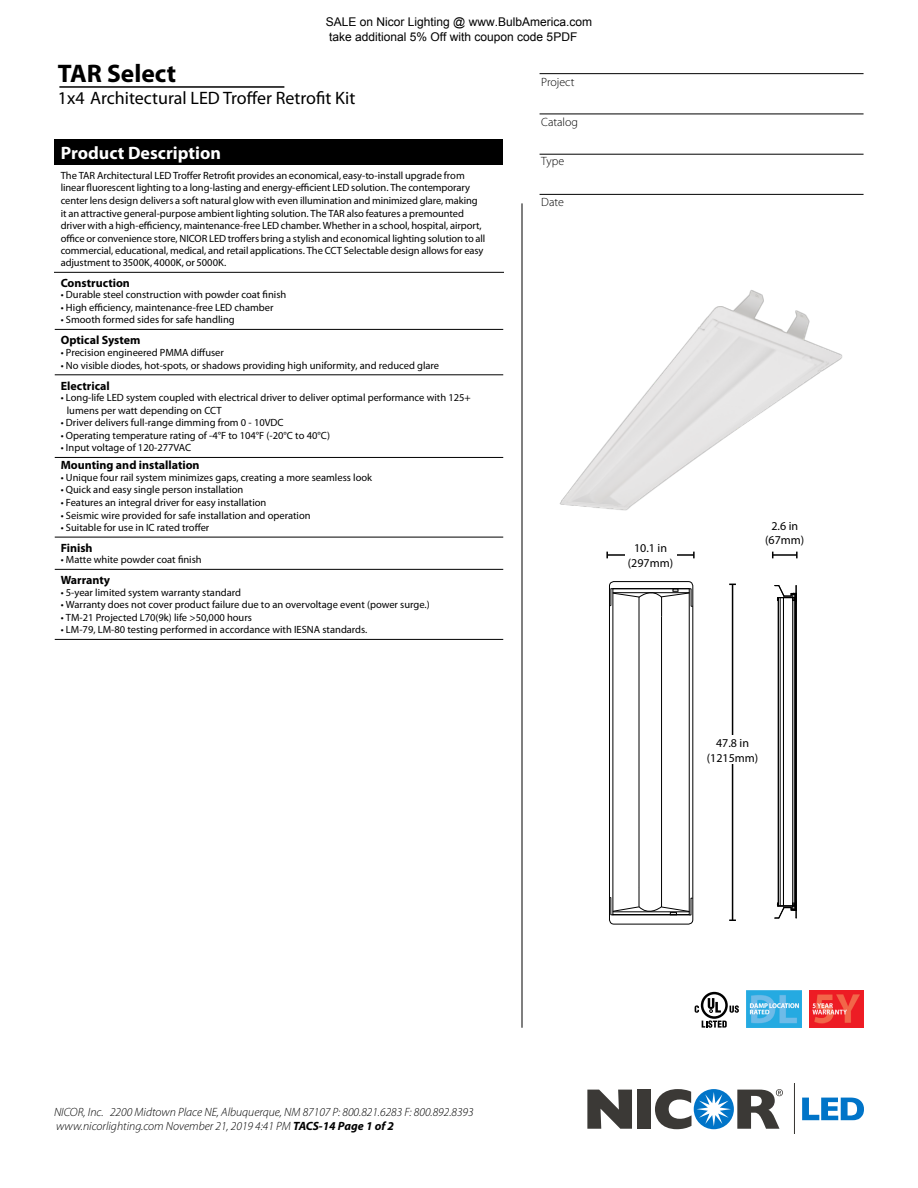
<style>
.page{position:relative;width:918px;height:1188px;background:#fff}
.page>*{position:absolute;margin:0;border:0;box-sizing:border-box;transform-origin:0 0}
.t1{font:700 25.5px "Myriad Pro";color:#000}
.t2{font:18px "Myriad Pro";color:#000}
.t3{font:700 18px "Myriad Pro";color:#fff}
.t4{font:italic 300 12px/14.4px "Myriad Pro";color:#000}
.t5{font:12px/14.4px "Arial";color:#000}
.t6{font:700 12px "Myriad Pro";color:#000}
.t7{font:12px/14.4px "Myriad Pro";color:#000;text-align:center}
.t8{font:300 12px "Myriad Pro";color:#000}
.t9{font:10.5px/12.5px "Myriad Pro";color:#000}
.s1{font-weight:700}
</style>
<div class="page">
<svg style="left:802px;top:1098px;width:62px;height:22px"></svg>
<div style="left:638px;top:1090px;width:13px;height:39px;background:#3b3936"></div>
<svg style="left:587px;top:1090px;width:45px;height:39px"></svg>
<svg style="left:694px;top:1089px;width:40px;height:40px"></svg>
<svg style="left:655px;top:1089px;width:76px;height:40px"></svg>
<svg style="left:737px;top:1089px;width:46px;height:40px"></svg>
<hr style="left:794px;top:1084px;width:1px;height:50px;background:#3b3936">
<img style="left:559px;top:290px;width:284px;height:221px">
<hr style="left:522px;top:203px;width:1px;height:825px;background:#000">
<hr style="left:59px;top:86px;width:225px;height:2px;background:#000">
<div style="left:55px;top:139px;width:448px;height:26px;background:#000"></div>
<hr style="left:54px;top:272px;width:450px;height:1px;background:#000">
<hr style="left:55px;top:329px;width:448px;height:1px;background:#000">
<hr style="left:55px;top:374px;width:448px;height:1px;background:#000">
<hr style="left:55px;top:457px;width:448px;height:1px;background:#000">
<hr style="left:55px;top:537px;width:448px;height:1px;background:#000">
<hr style="left:55px;top:569px;width:448px;height:1px;background:#000">
<hr style="left:55px;top:639px;width:448px;height:1px;background:#000">
<svg style="left:702px;top:1020px;width:25px;height:8px"></svg>
<svg style="left:730px;top:1005px;width:9px;height:8px"></svg>
<svg style="left:701px;top:992px;width:27px;height:27px"></svg>
<svg style="left:703px;top:994px;width:22px;height:22px"></svg>
<svg style="left:708px;top:998px;width:13px;height:15px"></svg>
<svg style="left:695px;top:1005px;width:4px;height:8px"></svg>
<img style="left:809px;top:991px;width:55px;height:37px">
<img style="left:746px;top:991px;width:55px;height:37px">
<hr style="left:540px;top:154px;width:324px;height:1px;background:#000">
<hr style="left:540px;top:194px;width:324px;height:1px;background:#000">
<hr style="left:540px;top:114px;width:324px;height:1px;background:#000">
<hr style="left:540px;top:73px;width:324px;height:1px;background:#000">
<hr style="left:732px;top:584px;width:1px;height:336px;background:#000">
<div style="left:707px;top:736px;width:51px;height:28px;background:#fff"></div>
<hr style="left:607px;top:554px;width:87px;height:2px;background:#000">
<hr style="left:773px;top:554px;width:24px;height:2px;background:#000">
<div style="left:625px;top:543px;width:51px;height:29px;background:#fff"></div>
<hr style="left:792px;top:598px;width:1px;height:308px;background:#000">
<hr style="left:783px;top:598px;width:1px;height:308px;background:#000">
<hr style="left:778px;top:598px;width:1px;height:308px;background:#000">
<hr style="left:780px;top:598px;width:1px;height:308px;background:#000">
<div style="left:794px;top:593px;width:2px;height:317px;border:1px solid #000"></div>
<hr style="left:796px;top:594px;width:1px;height:316px;background:#000">
<svg style="left:774px;top:585px;width:23px;height:19px"></svg>
<hr style="left:795px;top:604px;width:1px;height:306px;background:#000">
<svg style="left:774px;top:900px;width:23px;height:19px"></svg>
<svg style="left:609px;top:588px;width:84px;height:328px"></svg>
<p class="t5" style="left:326px;top:15px;width:268px">SALE on Nicor Lighting @ www.BulbAmerica.com take additional 5% Off with coupon code 5PDF</p>
<h1 class="t1" style="left:58px;top:56px;width:120px">TAR Select</h1>
<h2 class="t2" style="left:58px;top:87px;width:299px">1x4 Architectural LED Troffer Retrofit Kit</h2>
<h2 class="t3" style="left:61px;top:141px;width:162px">Product Description</h2>
<p class="t9" style="left:61px;top:169px;width:426px">The TAR Architectural LED Troffer Retrofit provides an economical, easy-to-install upgrade from linear fluorescent lighting to a long-lasting and energy-efficient LED solution. The contemporary center lens design delivers a soft natural glow with even illumination and minimized glare, making it an attractive general-purpose ambient lighting solution. The TAR also features a premounted driver with a high-efficiency, maintenance-free LED chamber. Whether in a school, hospital, airport, office or convenience store, NICOR LED troffers bring a stylish and economical lighting solution to all commercial, educational, medical, and retail applications. The CCT Selectable design allows for easy adjustment to 3500K, 4000K, or 5000K.</p>
<p class="t6" style="left:61px;top:275px;width:71px">Construction</p>
<p class="t9" style="left:61px;top:288px;width:227px">• Durable steel construction with powder coat finish</p>
<p class="t9" style="left:61px;top:301px;width:214px">• High efficiency, maintenance-free LED chamber</p>
<p class="t9" style="left:61px;top:313px;width:175px">• Smooth formed sides for safe handling</p>
<p class="t6" style="left:61px;top:333px;width:81px">Optical System</p>
<p class="t9" style="left:61px;top:346px;width:165px">• Precision engineered PMMA diffuser</p>
<p class="t9" style="left:61px;top:359px;width:380px">• No visible diodes, hot-spots, or shadows providing high uniformity, and reduced glare</p>
<p class="t6" style="left:61px;top:378px;width:51px">Electrical</p>
<p class="t9" style="left:67px;top:391px;width:406px;text-indent:-6px">• Long-life LED system coupled with electrical driver to deliver optimal performance with 125+ lumens per watt depending on CCT</p>
<p class="t9" style="left:61px;top:416px;width:224px">• Driver delivers full-range dimming from 0 - 10VDC</p>
<p class="t9" style="left:61px;top:429px;width:271px">• Operating temperature rating of -4°F to 104°F (-20°C to 40°C)</p>
<p class="t9" style="left:61px;top:442px;width:132px">• Input voltage of 120-277VAC</p>
<p class="t6" style="left:61px;top:458px;width:140px">Mounting and installation</p>
<p class="t9" style="left:61px;top:471px;width:313px">• Unique four rail system minimizes gaps, creating a more seamless look</p>
<p class="t9" style="left:61px;top:483px;width:184px">• Quick and easy single person installation</p>
<p class="t9" style="left:61px;top:496px;width:207px">• Features an integral driver for easy installation</p>
<p class="t9" style="left:61px;top:509px;width:251px">• Seismic wire provided for safe installation and operation</p>
<p class="t9" style="left:61px;top:521px;width:150px">• Suitable for use in IC rated troffer</p>
<p class="t6" style="left:61px;top:540px;width:33px">Finish</p>
<p class="t9" style="left:61px;top:553px;width:143px">• Matte white powder coat finish</p>
<p class="t6" style="left:61px;top:572px;width:51px">Warranty</p>
<p class="t9" style="left:61px;top:586px;width:182px">• 5-year limited system warranty standard</p>
<p class="t9" style="left:61px;top:598px;width:371px">• Warranty does not cover product failure due to an overvoltage event (power surge.)</p>
<p class="t9" style="left:61px;top:611px;width:193px">• TM-21 Projected L70(9k) life &gt;50,000 hours</p>
<p class="t9" style="left:61px;top:623px;width:308px">• LM-79, LM-80 testing performed in accordance with IESNA standards.</p>
<p class="t8" style="left:541px;top:75px;width:35px">Project</p>
<p class="t8" style="left:541px;top:115px;width:38px">Catalog</p>
<p class="t8" style="left:541px;top:154px;width:24px">Type</p>
<p class="t8" style="left:541px;top:194px;width:24px">Date</p>
<p class="t7" style="left:628px;top:541px;width:47px">10.1 in (297mm)</p>
<p class="t7" style="left:765px;top:519px;width:41px">2.6 in (67mm)</p>
<p class="t7" style="left:707px;top:736px;width:53px">47.8 in (1215mm)</p>
<p class="t4" style="left:54px;top:1104px;width:421px">NICOR, Inc. 2200 Midtown Place NE, Albuquerque, NM 87107 P: 800.821.6283 F: 800.892.8393 www.nicorlighting.com November 21, 2019 4:41 PM <span class="s1">TACS-14 Page 1 of 2</span></p>
</div>
